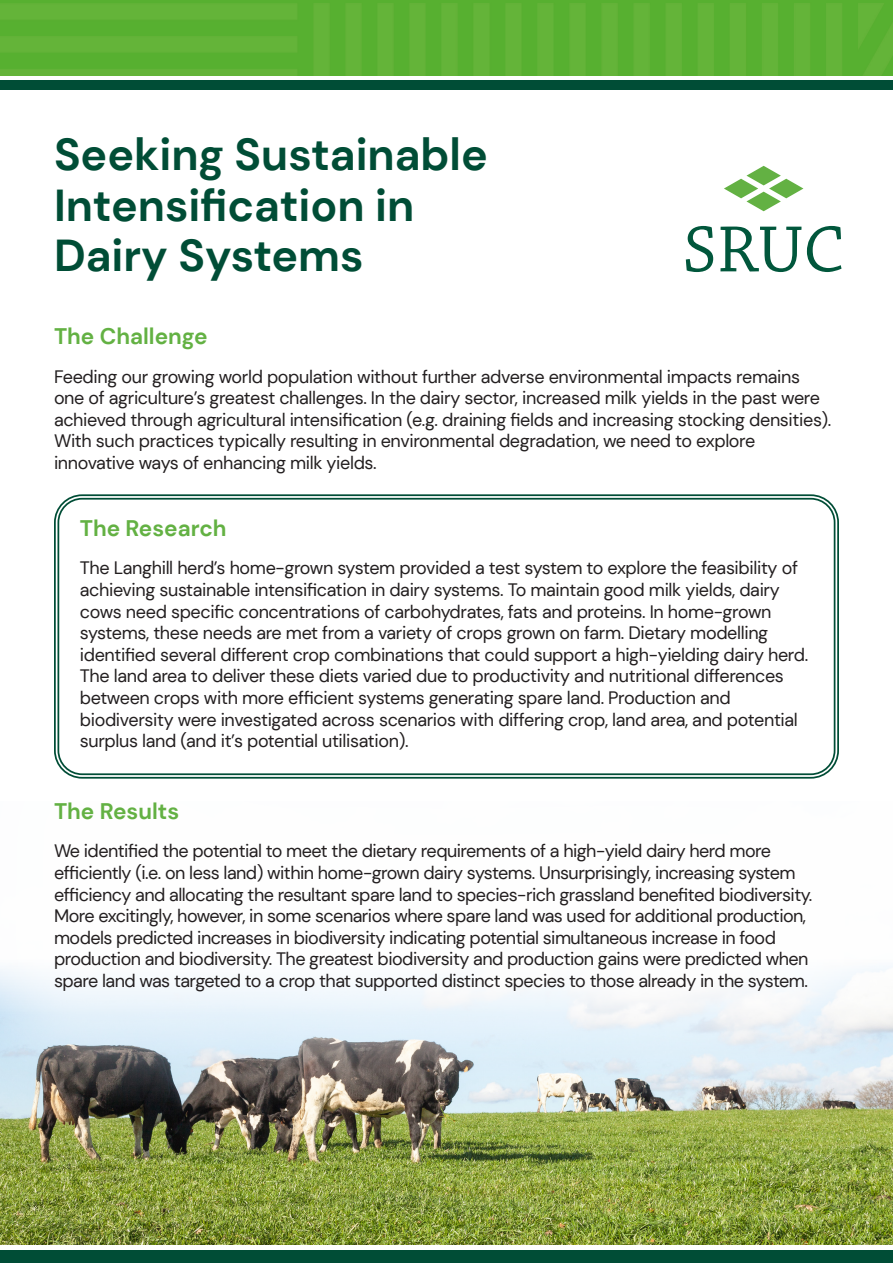
<style>
.page{position:relative;width:893px;height:1263px;background:#fff}
.page>*{position:absolute;margin:0;border:0;box-sizing:border-box;transform-origin:0 0}
.t1{font:700 44.7px/50.6px "DM Sans";color:#004d36}
.t2{font:700 22.5px "DM Sans";color:#63b143}
.t3{font:18px/21.6px "DM Sans";letter-spacing:-.02em;color:#231f20}
</style>
<div class="page">
<img style="left:0;top:1114px;width:893px;height:130px">
<div style="left:0;top:0;width:893px;height:75px;background:#5db134"></div>
<div style="left:0;top:81px;width:893px;height:9px;background:#004d36"></div>
<div style="left:0;top:1250px;width:893px;height:13px;background:#004d36"></div>
<div style="left:0;top:203px;width:893px;height:911px;background:#fff;opacity:.75"></div>
<svg style="left:686px;top:226px;width:27px;height:46px"></svg>
<svg style="left:720px;top:227px;width:81px;height:45px"></svg>
<svg style="left:807px;top:226px;width:34px;height:46px"></svg>
<svg style="left:724px;top:166px;width:79px;height:45px"></svg>
<div style="left:57px;top:497px;width:779px;height:279px;background:#fff;border-radius:26px"></div>
<div style="left:54px;top:494px;width:785px;height:285px;border:2px solid #004d36;border-radius:27px"></div>
<div style="left:58px;top:498px;width:777px;height:277px;border:2px solid #004d36;border-radius:24px"></div>
<p class="t1" style="left:54px;top:129px;width:435px">Seeking Sustainable<br>Intensification in</p>
<p class="t1" style="left:54px;top:230px;width:311px">Dairy Systems</p>
<p class="t2" style="left:54px;top:322px;width:155px">The Challenge</p>
<p class="t3" style="left:54px;top:365px;width:779px">Feeding our growing world population without further adverse environmental impacts remains one of agriculture’s greatest challenges. In the dairy sector, increased milk yields in the past were achieved through agricultural intensification (e.g. draining fields and increasing stocking densities).<br>With such practices typically resulting in environmental degradation, we need to explore innovative ways of enhancing milk yields.</p>
<p class="t2" style="left:80px;top:514px;width:148px">The Research</p>
<p class="t3" style="left:80px;top:557px;width:730px">The Langhill herd’s home-grown system provided a test system to explore the feasibility of achieving sustainable intensification in dairy systems. To maintain good milk yields, dairy cows need specific concentrations of carbohydrates, fats and proteins. In home-grown systems, these needs are met from a variety of crops grown on farm. Dietary modelling identified several different crop combinations that could support a high-yielding dairy herd.<br>The land area to deliver these diets varied due to productivity and nutritional differences between crops with more efficient systems generating spare land. Production and biodiversity were investigated across scenarios with differing crop, land area, and potential surplus land (and it’s potential utilisation).</p>
<p class="t2" style="left:54px;top:797px;width:127px">The Results</p>
<p class="t3" style="left:54px;top:840px;width:760px">We identified the potential to meet the dietary requirements of a high-yield dairy herd more efficiently (i.e. on less land) within home-grown dairy systems. Unsurprisingly, increasing system efficiency and allocating the resultant spare land to species-rich grassland benefited biodiversity.<br>More excitingly, however, in some scenarios where spare land was used for additional production, models predicted increases in biodiversity indicating potential simultaneous increase in food production and biodiversity. The greatest biodiversity and production gains were predicted when spare land was targeted to a crop that supported distinct species to those already in the system.</p>
</div>
